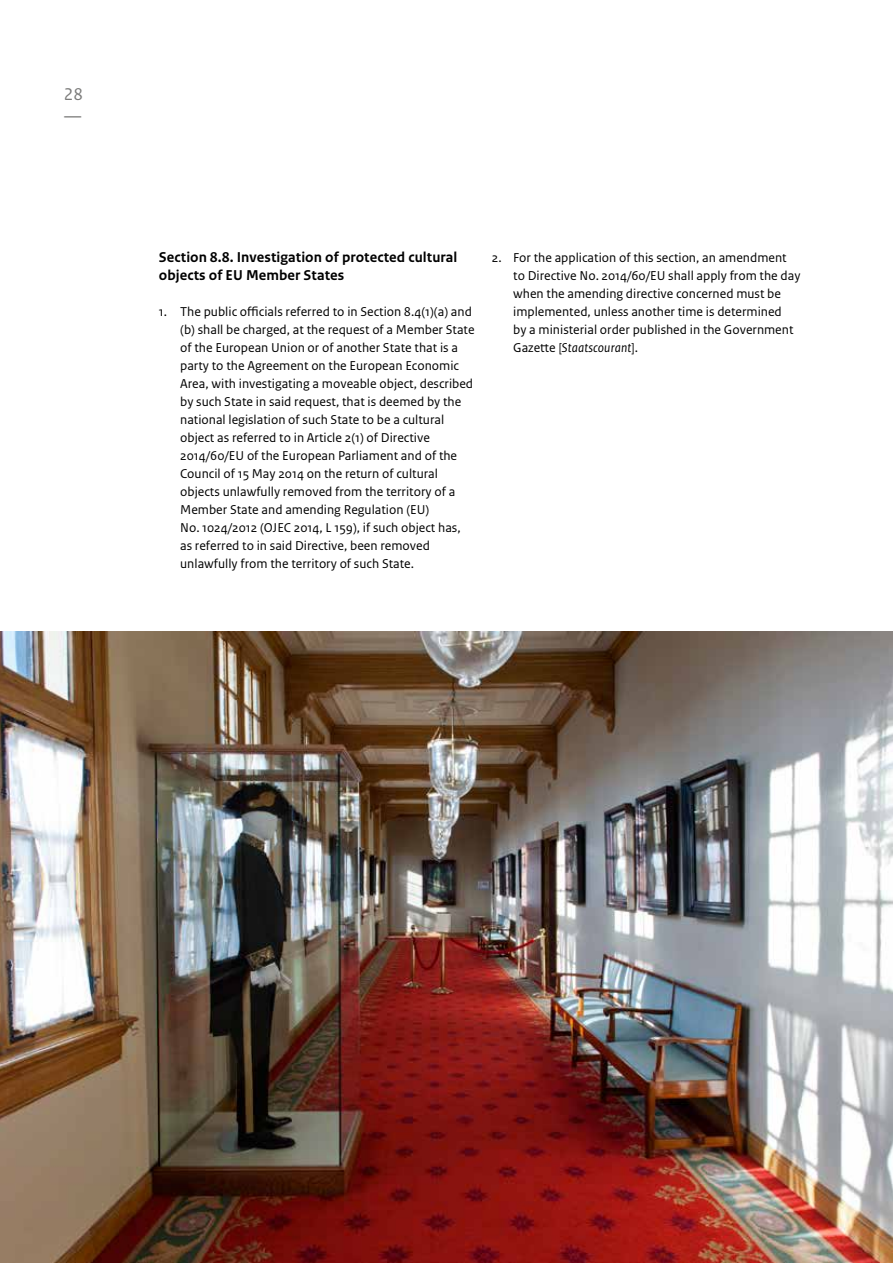
<style>
.page{position:relative;width:893px;height:1263px;background:#fff}
.page>*{position:absolute;margin:0;border:0;box-sizing:border-box;transform-origin:0 0}
.t1{font:18px/22.5px "Rijksoverheid Sans Text";color:#7b7b7a}
.t2{font:700 15px/18px "Rijksoverheid Sans Text";letter-spacing:.005em;color:#000}
.t3{font:13.5px/18px "Rijksoverheid Sans Text";color:#000}
.s1{font-style:italic}
</style>
<div class="page">
<img style="left:0;top:631px;width:893px;height:632px">
<h1 class="t1" style="left:64px;top:83px;width:21px">28 —</h1>
<p class="t2" style="left:159px;top:248px;width:300px">Section 8.8. Investigation of protected cultural objects of EU Member States</p>
<p class="t3" style="left:180px;top:303px;width:296px;text-indent:-21px">1. The public officials referred to in Section 8.4(1)(a) and (b) shall be charged, at the request of a Member State of the European Union or of another State that is a party to the Agreement on the European Economic Area, with investigating a moveable object, described by such State in said request, that is deemed by the national legislation of such State to be a cultural object as referred to in Article 2(1) of Directive 2014/60/EU of the European Parliament and of the Council of 15 May 2014 on the return of cultural objects unlawfully removed from the territory of a Member State and amending Regulation (EU)<br>No. 1024/2012 (OJEC 2014, L 159), if such object has, as referred to in said Directive, been removed unlawfully from the territory of such State.</p>
<p class="t3" style="left:513px;top:249px;width:289px;text-indent:-21px">2. For the application of this section, an amendment to Directive No. 2014/60/EU shall apply from the day when the amending directive concerned must be implemented, unless another time is determined<br>by a ministerial order published in the Government Gazette [<span class="s1">Staatscourant</span>].</p>
</div>
